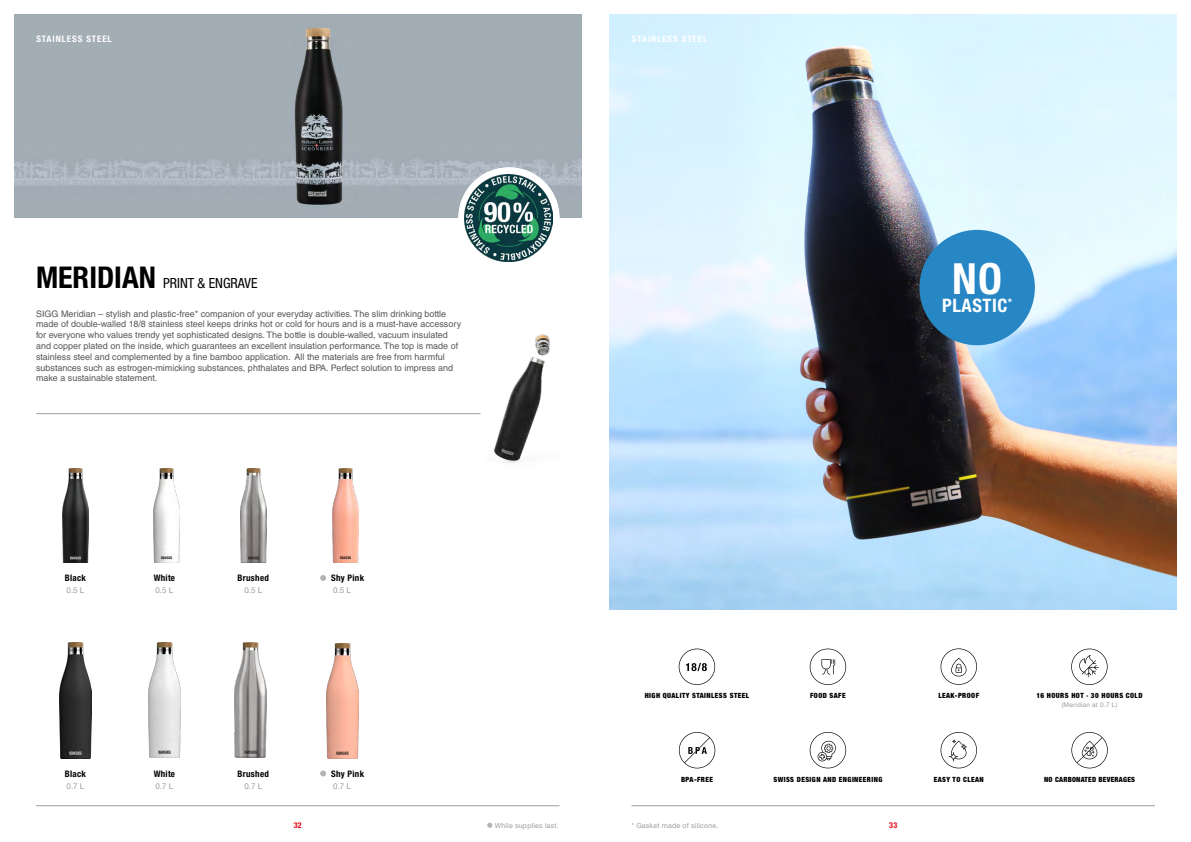
<style>
.page{position:relative;width:1191px;height:842px;background:#fff}
.page>*{position:absolute;margin:0;border:0;box-sizing:border-box;transform-origin:0 0}
.t1{font:700 condensed 43px "Helvetica Neue LT Std";color:#fff}
.t2{font:700 condensed 18.5px "Helvetica Neue LT Std";letter-spacing:.03em;color:#fff}
.t3{font:condensed 14px "Helvetica Neue LT Std";color:#000}
.t4{font:9px/10.8px "Helvetica LT Std";color:#575756}
.t5{font:700 condensed 9px "Helvetica Neue LT Std";letter-spacing:.03em;color:#000}
.t6{font:700 condensed 9px "Helvetica Neue LT Std";letter-spacing:.1em;color:#fff}
.t7{font:8px "Helvetica Neue LT Std";color:#9d9d9c}
.t8{font:700 condensed 8px "Helvetica Neue LT Std";color:#e30613}
.t9{font:900 condensed 7.2px "Helvetica Neue";letter-spacing:.06em;color:#000}
.t10{font:900 condensed 7.2px "Helvetica Neue";letter-spacing:.035em;color:#000}
.t11{font:7px "Helvetica Neue LT Std";letter-spacing:.03em;color:#9d9d9c}
.t12{font:6.5px "Helvetica Neue LT Std";letter-spacing:.03em;color:#9d9d9c}
.s1{font-weight:700;font-size:30px}
</style>
<div class="page">
<img style="left:609px;top:14px;width:567px;height:596px">
<img style="left:14px;top:14px;width:567px;height:204px">
<svg style="left:320px;top:770px;width:6px;height:6px"></svg>
<svg style="left:320px;top:575px;width:6px;height:6px"></svg>
<hr style="left:36px;top:413px;width:444px;height:1px;background:#9d9d9c">
<img style="left:326px;top:643px;width:32px;height:115px">
<img style="left:332px;top:469px;width:26px;height:93px">
<hr style="left:631px;top:805px;width:524px;height:1px;background:#9d9d9c">
<img style="left:234px;top:643px;width:32px;height:114px">
<img style="left:240px;top:469px;width:26px;height:93px">
<img style="left:148px;top:643px;width:32px;height:114px">
<img style="left:154px;top:469px;width:26px;height:93px">
<img style="left:59px;top:643px;width:33px;height:115px">
<img style="left:62px;top:469px;width:27px;height:93px">
<div style="left:919px;top:230px;width:115px;height:115px;background:#2786c4;border-radius:50%"></div>
<svg style="left:809px;top:732px;width:37px;height:36px"></svg>
<svg style="left:940px;top:649px;width:37px;height:36px"></svg>
<svg style="left:940px;top:732px;width:37px;height:36px"></svg>
<svg style="left:1071px;top:732px;width:36px;height:36px"></svg>
<svg style="left:1071px;top:649px;width:36px;height:36px"></svg>
<svg style="left:678px;top:649px;width:37px;height:36px"></svg>
<svg style="left:809px;top:649px;width:37px;height:36px"></svg>
<svg style="left:679px;top:732px;width:36px;height:36px"></svg>
<svg style="left:487px;top:823px;width:5px;height:5px"></svg>
<div style="left:458px;top:167px;width:101px;height:101px;background:#fff;border-radius:50%"></div>
<img style="left:465px;top:174px;width:88px;height:88px">
<hr style="left:36px;top:805px;width:523px;height:1px;background:#9d9d9c">
<img style="left:494px;top:334px;width:56px;height:129px">
<p class="t6" style="left:36px;top:34px;width:77px">STAINLESS STEEL</p>
<p class="t6" style="left:632px;top:34px;width:77px">STAINLESS STEEL</p>
<h3 class="t3" style="left:36px;top:274px;width:223px"><span class="s1">MERIDIAN</span> PRINT &amp; ENGRAVE</h3>
<p class="t4" style="left:36px;top:308px;width:427px">SIGG Meridian – stylish and plastic-free* companion of your everyday activities. The slim drinking bottle made of double-walled 18/8 stainless steel keeps drinks hot or cold for hours and is a must-have accessory for everyone who values trendy yet sophisticated designs. The bottle is double-walled, vacuum insulated and copper plated on the inside, which guarantees an excellent insulation performance. The top is made of stainless steel and complemented by a fine bamboo application. All the materials are free from harmful substances such as estrogen-mimicking substances, phthalates and BPA. Perfect solution to impress and make a sustainable statement.</p>
<p class="t5" style="left:65px;top:573px;width:23px">Black</p>
<p class="t7" style="left:67px;top:586px;width:19px">0.5 L</p>
<p class="t5" style="left:154px;top:573px;width:23px">White</p>
<p class="t7" style="left:155px;top:586px;width:19px">0.5 L</p>
<p class="t5" style="left:238px;top:573px;width:33px">Brushed</p>
<p class="t7" style="left:244px;top:586px;width:19px">0.5 L</p>
<p class="t5" style="left:331px;top:573px;width:35px">Shy Pink</p>
<p class="t7" style="left:333px;top:586px;width:19px">0.5 L</p>
<h1 class="t1" style="left:952px;top:253px;width:51px">NO</h1>
<h2 class="t2" style="left:942px;top:294px;width:71px">PLASTIC<sup>*</sup></h2>
<p class="t9" style="left:938px;top:690px;width:42px">LEAK-PROOF</p>
<p class="t9" style="left:645px;top:690px;width:106px">HIGH QUALITY STAINLESS STEEL</p>
<p class="t9" style="left:810px;top:690px;width:37px">FOOD SAFE</p>
<p class="t9" style="left:1036px;top:690px;width:108px">16 HOURS HOT · 30 HOURS COLD</p>
<p class="t5" style="left:65px;top:768px;width:23px">Black</p>
<p class="t7" style="left:67px;top:781px;width:19px">0.7 L</p>
<p class="t5" style="left:154px;top:768px;width:23px">White</p>
<p class="t7" style="left:155px;top:781px;width:19px">0.7 L</p>
<p class="t5" style="left:238px;top:768px;width:33px">Brushed</p>
<p class="t7" style="left:244px;top:781px;width:19px">0.7 L</p>
<p class="t5" style="left:331px;top:768px;width:35px">Shy Pink</p>
<p class="t7" style="left:333px;top:781px;width:19px">0.7 L</p>
<p class="t9" style="left:681px;top:773px;width:33px">BPA-FREE</p>
<p class="t9" style="left:773px;top:773px;width:110px">SWISS DESIGN AND ENGINEERING</p>
<p class="t8" style="left:294px;top:820px;width:10px">32</p>
<p class="t8" style="left:889px;top:820px;width:10px">33</p>
<p class="t11" style="left:631px;top:821px;width:88px">* Gasket made of silicone.</p>
<p class="t11" style="left:495px;top:821px;width:66px">While supplies last.</p>
<p class="t12" style="left:1061px;top:700px;width:57px">(Meridian at 0.7 L)</p>
<p class="t9" style="left:933px;top:773px;width:51px">EASY TO CLEAN</p>
<p class="t10" style="left:1044px;top:773px;width:92px">NO CARBONATED BEVERAGES</p>
</div>
